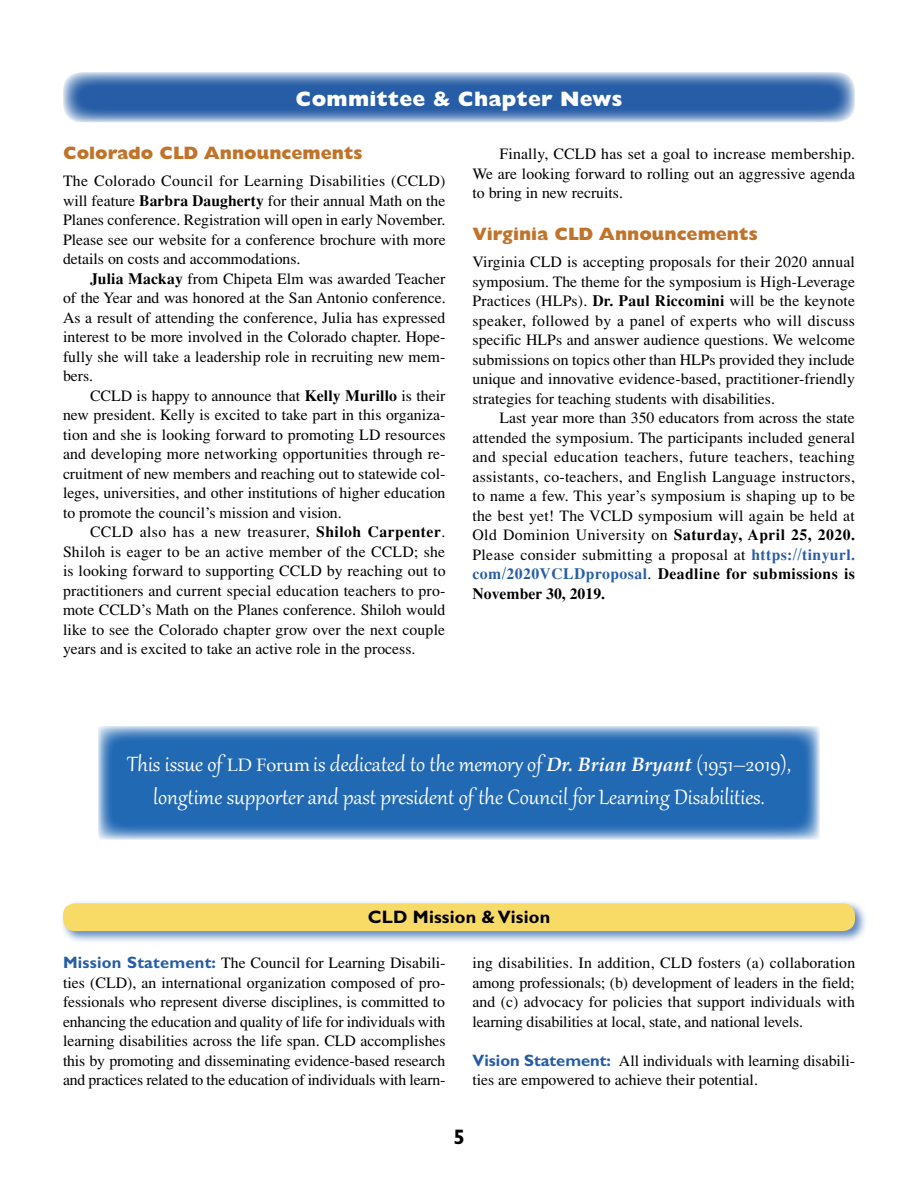
<style>
.page{position:relative;width:918px;height:1188px;background:#fff}
.page>*{position:absolute;margin:0;border:0;box-sizing:border-box;transform-origin:0 0}
.t1{font:25.5px/33px "Gabriola";color:#fff;text-align:center}
.t2{font:800 21px "Gill Sans Std";letter-spacing:.01em;color:#fff}
.t3{font:700 21px "Gill Sans Std";color:#000}
.Head_Committee_News{font:800 18px "Gill Sans Std";color:#c07329}
.AT2{font:700 18px "Gill Sans Std";letter-spacing:.01em;color:#000}
.Body_Text{font:15.75px/19.5px "Times";color:#000;text-align:justify}
.Body_Text_After_Head{font:15.75px/19.5px "Times";color:#000;text-align:justify}
.s1{font-weight:700}
.s2{font-weight:700;color:#265da6}
.s3{font-family:"Palatino";font-size:18px}
.s4{font-family:"Palatino";font-weight:700;font-style:italic;font-size:19.5px}
.s5{font-family:"Gill Sans Std";font-weight:700;font-size:16.5px;color:#265da6}
</style>
<div class="page">
<svg style="left:63px;top:72px;width:792px;height:50px;background:#4e7bb6"></svg>
<div style="left:60px;top:900px;width:807px;height:44px;background:#265da6;opacity:.75"></div>
<div style="left:63px;top:903px;width:792px;height:28px;background:#f8da67;border-radius:12px"></div>
<svg style="left:98px;top:726px;width:722px;height:114px;background:#3878bb"></svg>
<h2 class="t2" style="left:296px;top:86px;width:328px">Committee &amp; Chapter News</h2>
<p class="Head_Committee_News" style="left:63px;top:143px;width:301px">Colorado CLD Announcements</p>
<p class="Body_Text_After_Head" style="left:63px;top:171px;width:384px">The Colorado Council for Learning Disabilities (CCLD) will feature <span class="s1">Barbra Daugherty</span> for their annual Math on the Planes conference. Registration will open in early November.<br>Please see our website for a conference brochure with more details on costs and accommodations.</p>
<p class="Body_Text" style="left:63px;top:269px;width:384px;text-indent:27px"><span class="s1">Julia Mackay</span> from Chipeta Elm was awarded Teacher of the Year and was honored at the San Antonio conference.<br>As a result of attending the conference, Julia has expressed interest to be more involved in the Colorado chapter. Hope&shy;fully she will take a leadership role in recruiting new mem&shy;bers.</p>
<p class="Body_Text" style="left:63px;top:386px;width:384px;text-indent:27px">CCLD is happy to announce that <span class="s1">Kelly Murillo</span> is their new president. Kelly is excited to take part in this organiza&shy;tion and she is looking forward to promoting LD resources and developing more networking opportunities through re&shy;cruitment of new members and reaching out to statewide col&shy;leges, universities, and other institutions of higher education to promote the council’s mission and vision.</p>
<p class="Body_Text" style="left:63px;top:522px;width:384px;text-indent:27px">CCLD also has a new treasurer, <span class="s1">Shiloh Carpenter</span>.<br>Shiloh is eager to be an active member of the CCLD; she is looking forward to supporting CCLD by reaching out to practitioners and current special education teachers to pro&shy;mote CCLD’s Math on the Planes conference. Shiloh would like to see the Colorado chapter grow over the next couple years and is excited to take an active role in the process.</p>
<p class="Body_Text" style="left:472px;top:144px;width:384px;text-indent:27px">Finally, CCLD has set a goal to increase membership.<br>We are looking forward to rolling out an aggressive agenda to bring in new recruits.</p>
<p class="Head_Committee_News" style="left:472px;top:224px;width:287px">Virginia CLD Announcements</p>
<p class="Body_Text_After_Head" style="left:472px;top:252px;width:384px">Virginia CLD is accepting proposals for their 2020 annual symposium. The theme for the symposium is High-Leverage Practices (HLPs). <span class="s1">Dr. Paul Riccomini</span> will be the keynote speaker, followed by a panel of experts who will discuss specific HLPs and answer audience questions. We welcome submissions on topics other than HLPs provided they include unique and innovative evidence-based, practitioner-friendly strategies for teaching students with disabilities.</p>
<p class="Body_Text" style="left:472px;top:408px;width:384px;text-indent:27px">Last year more than 350 educators from across the state attended the symposium. The participants included general and special education teachers, future teachers, teaching assistants, co-teachers, and English Language instructors, to name a few. This year’s symposium is shaping up to be the best yet! The VCLD symposium will again be held at Old Dominion University on <span class="s1">Saturday, April 25, 2020.<br></span>Please consider submitting a proposal at <span class="s2">https://tinyurl. com/2020VCLDproposal</span>. <span class="s1">Deadline for submissions is November 30, 2019.</span></p>
<h1 class="t1" style="left:127px;top:745px;width:665px">This issue of <span class="s3">LD Forum</span> is dedicated to the memory of <span class="s4">Dr. Brian Bryant</span> (1951–2019), longtime supporter and past president of the Council for Learning Disabilities.</h1>
<p class="AT2" style="left:368px;top:906px;width:184px">CLD Mission &amp; Vision</p>
<p class="Body_Text" style="left:63px;top:953px;width:384px"><span class="s5">Mission Statement:</span> The Council for Learning Disabili&shy;ties (CLD), an international organization composed of pro&shy;fessionals who represent diverse disciplines, is committed to enhancing the education and quality of life for individuals with learning disabilities across the life span. CLD accomplishes this by promoting and disseminating evidence-based research and practices related to the education of individuals with learn-</p>
<p class="Body_Text" style="left:472px;top:953px;width:384px">ing disabilities. In addition, CLD fosters (a) collaboration among professionals; (b) development of leaders in the field; and (c) advocacy for policies that support individuals with learning disabilities at local, state, and national levels.</p>
<p class="Body_Text" style="left:472px;top:1051px;width:384px"><span class="s5">Vision Statement:</span> All individuals with learning disabili&shy;ties are empowered to achieve their potential.</p>
<h2 class="t3" style="left:454px;top:1125px;width:13px">5</h2>
</div>
